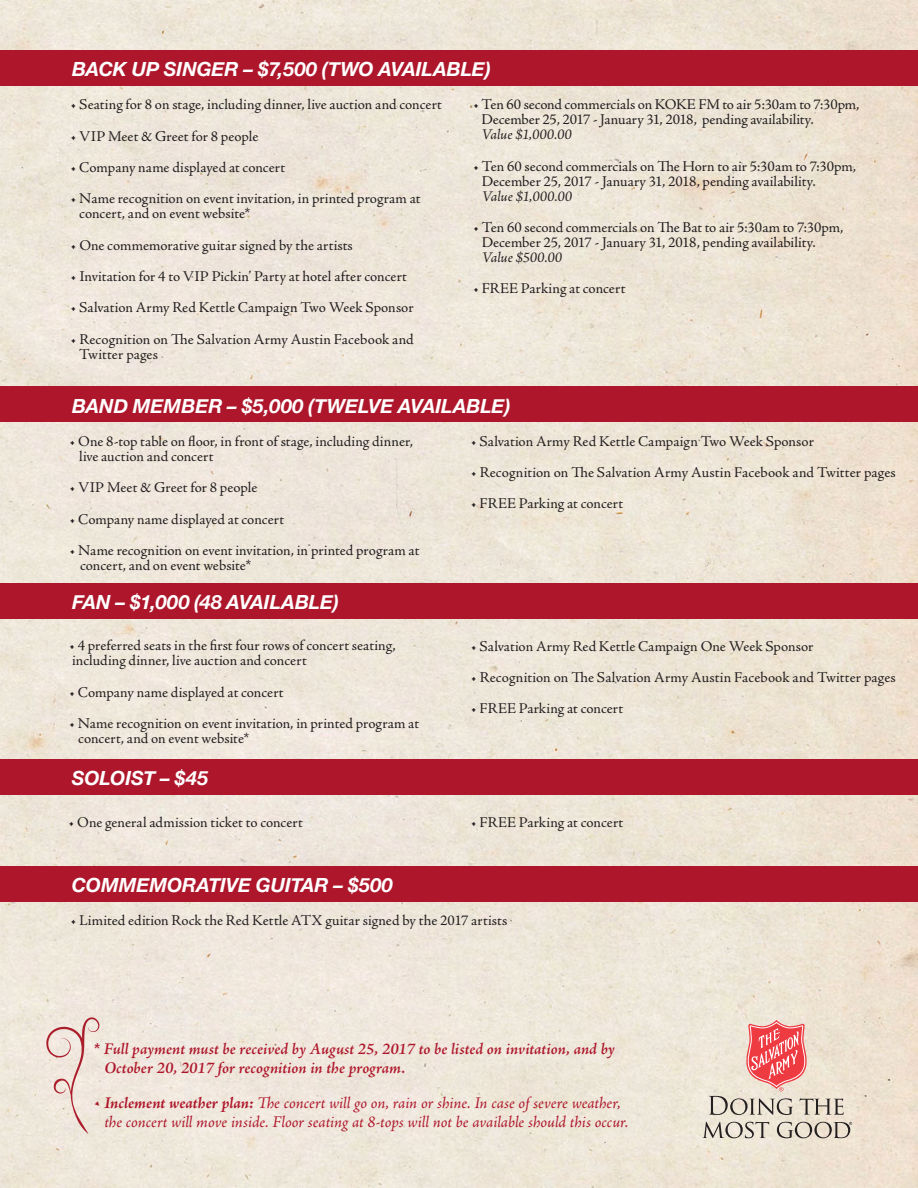
<style>
.page{position:relative;width:918px;height:1188px;background:#fff}
.page>*{position:absolute;margin:0;border:0;box-sizing:border-box;transform-origin:0 0}
.t1{font:italic 700 19.5px "Helvetica Neue";color:#fff}
.t2{font:italic 16.5px/18px "Adobe Jenson Pro";letter-spacing:-.005em;color:#ae172b}
.t3{font:italic 600 16.5px/18px "Adobe Jenson Pro";color:#ae172b}
.t4{font:15px/15px "Adobe Jenson Pro";color:#231f20}
.s1{font-style:italic}
.s2{font-weight:700}
</style>
<div class="page">
<img style="left:0;top:0;width:918px;height:1188px">
<div style="left:0;top:583px;width:918px;height:36px;background:#ae172b"></div>
<div style="left:0;top:386px;width:918px;height:36px;background:#ae172b"></div>
<div style="left:0;top:50px;width:918px;height:36px;background:#ae172b"></div>
<div style="left:0;top:760px;width:918px;height:35px;background:#ae172b"></div>
<div style="left:0;top:866px;width:918px;height:36px;background:#ae172b"></div>
<svg style="left:709px;top:1020px;width:135px;height:95px;background:#e5bbb1"></svg>
<svg style="left:703px;top:1122px;width:149px;height:16px;background:#bfb7ab"></svg>
<svg style="left:46px;top:1017px;width:53px;height:117px;background:#ead6ce"></svg>
<p class="t1" style="left:72px;top:54px;width:420px">BACK UP SINGER – $7,500 (TWO AVAILABLE)</p>
<p class="t4" style="left:481px;top:97px;width:380px;text-indent:-8px">• Ten 60 second commercials on KOKE FM to air 5:30am to 7:30pm,<br>December 25, 2017 - January 31, 2018, pending availability.<br><span class="s1">Value $1,000.00</span></p>
<p class="t4" style="left:482px;top:159px;width:376px;text-indent:-9px">• Ten 60 second commercials on The Horn to air 5:30am to 7:30pm,<br>December 25, 2017 - January 31, 2018, pending availability.<br><span class="s1">Value $1,000.00</span></p>
<p class="t4" style="left:482px;top:220px;width:363px;text-indent:-9px">• Ten 60 second commercials on The Bat to air 5:30am to 7:30pm,<br>December 25, 2017 - January 31, 2018, pending availability.<br><span class="s1">Value $500.00</span></p>
<p class="t4" style="left:473px;top:281px;width:154px">• FREE Parking at concert</p>
<p class="t4" style="left:71px;top:97px;width:373px">• Seating for 8 on stage, including dinner, live auction and concert</p>
<p class="t4" style="left:71px;top:129px;width:189px">• VIP Meet &amp; Greet for 8 people</p>
<p class="t4" style="left:71px;top:160px;width:216px">• Company name displayed at concert</p>
<p class="t4" style="left:79px;top:191px;width:343px;text-indent:-9px">• Name recognition on event invitation, in printed program at concert, and on event website*</p>
<p class="t4" style="left:71px;top:238px;width:284px">• One commemorative guitar signed by the artists</p>
<p class="t4" style="left:71px;top:269px;width:338px">• Invitation for 4 to VIP Pickin’ Party at hotel after concert</p>
<p class="t4" style="left:71px;top:300px;width:345px">• Salvation Army Red Kettle Campaign Two Week Sponsor</p>
<p class="t4" style="left:79px;top:332px;width:336px;text-indent:-9px">• Recognition on The Salvation Army Austin Facebook and<br>Twitter pages</p>
<p class="t1" style="left:72px;top:390px;width:440px">BAND MEMBER – $5,000 (TWELVE AVAILABLE)</p>
<p class="t4" style="left:79px;top:434px;width:335px;text-indent:-10px">• One 8-top table on floor, in front of stage, including dinner, live auction and concert</p>
<p class="t4" style="left:70px;top:480px;width:189px">• VIP Meet &amp; Greet for 8 people</p>
<p class="t4" style="left:70px;top:512px;width:216px">• Company name displayed at concert</p>
<p class="t4" style="left:80px;top:543px;width:341px;text-indent:-11px">• Name recognition on event invitation, in printed program at concert, and on event website*</p>
<p class="t4" style="left:471px;top:434px;width:345px">• Salvation Army Red Kettle Campaign Two Week Sponsor</p>
<p class="t4" style="left:471px;top:465px;width:426px">• Recognition on The Salvation Army Austin Facebook and Twitter pages</p>
<p class="t4" style="left:471px;top:496px;width:154px">• FREE Parking at concert</p>
<p class="t1" style="left:72px;top:587px;width:268px">FAN – $1,000 (48 AVAILABLE)</p>
<p class="t4" style="left:69px;top:638px;width:328px">• 4 preferred seats in the first four rows of concert seating, including dinner, live auction and concert</p>
<p class="t4" style="left:69px;top:685px;width:216px">• Company name displayed at concert</p>
<p class="t4" style="left:78px;top:716px;width:342px;text-indent:-9px">• Name recognition on event invitation, in printed program at concert, and on event website*</p>
<p class="t1" style="left:72px;top:763px;width:138px">SOLOIST – $45</p>
<p class="t4" style="left:68px;top:815px;width:236px">• One general admission ticket to concert</p>
<p class="t1" style="left:72px;top:869px;width:323px">COMMEMORATIVE GUITAR – $500</p>
<p class="t4" style="left:471px;top:639px;width:344px">• Salvation Army Red Kettle Campaign One Week Sponsor</p>
<p class="t4" style="left:471px;top:670px;width:426px">• Recognition on The Salvation Army Austin Facebook and Twitter pages</p>
<p class="t4" style="left:471px;top:701px;width:154px">• FREE Parking at concert</p>
<p class="t4" style="left:471px;top:815px;width:154px">• FREE Parking at concert</p>
<p class="t4" style="left:71px;top:914px;width:438px">• Limited edition Rock the Red Kettle ATX guitar signed by the 2017 artists</p>
<p class="t3" style="left:104px;top:1041px;width:512px;text-indent:-11px"><span class="s2">*</span> Full payment must be received by August 25, 2017 to be listed on invitation, and by<br>October 20, 2017 for recognition in the program.</p>
<p class="t2" style="left:104px;top:1095px;width:525px;text-indent:-11px"><span class="s2">• Inclement weather plan:</span> The concert will go on, rain or shine. In case of severe weather, the concert will move inside. Floor seating at 8-tops will not be available should this occur.</p>
</div>
